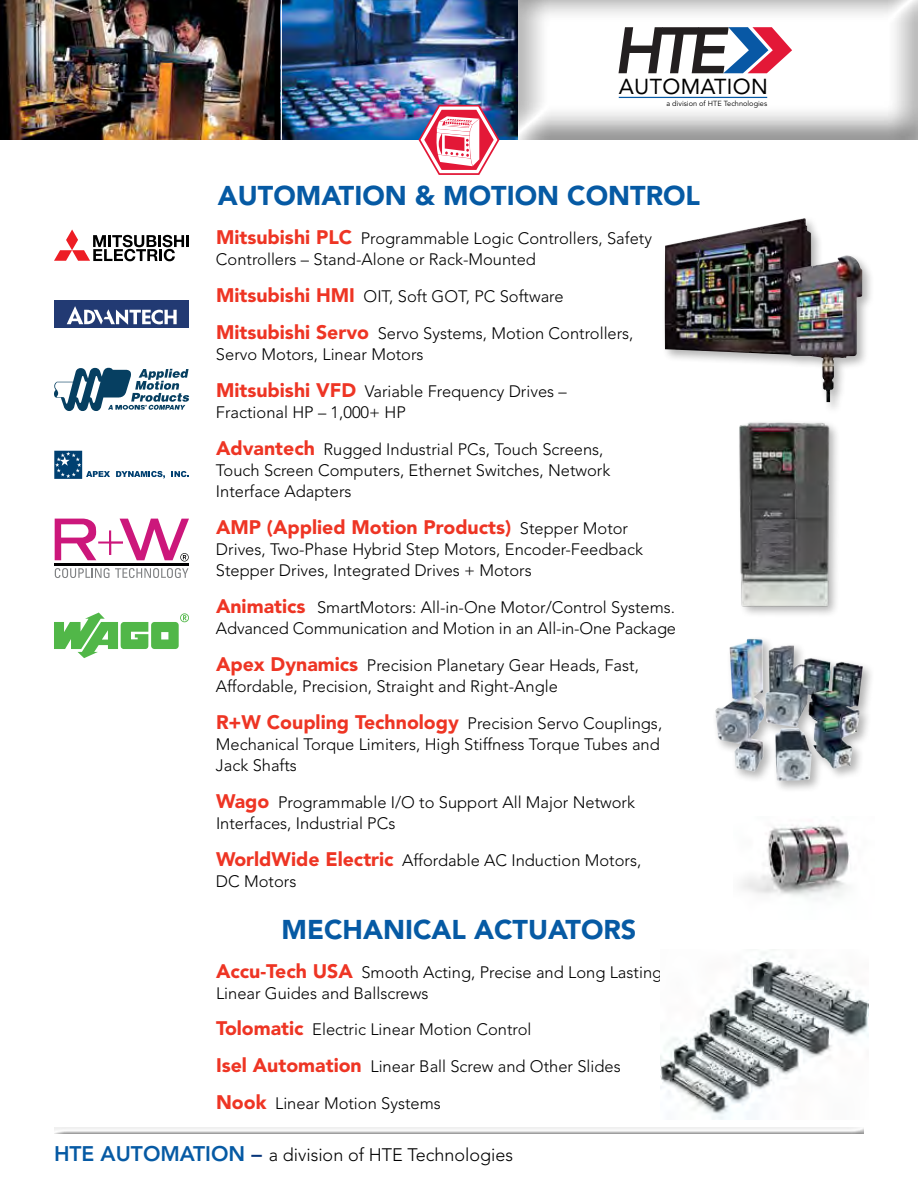
<style>
.page{position:relative;width:918px;height:1188px;background:#fff}
.page>*{position:absolute;margin:0;border:0;box-sizing:border-box;transform-origin:0 0}
.t1{font:900 27px "Avenir LT Std";color:#065aa4}
.t2{font:21.45px "Avenir LT Std";letter-spacing:.015em;color:#000}
.t3{font:900 19.5px "Avenir LT Std";color:#ee3524}
.t4{font:300 18px "Avenir LT Std";color:#000}
.t5{font:300 16.5px/21px "Avenir LT Std";color:#000}
.t6{font:7.35px "Avenir LT Std";color:#000}
.s1{font-weight:900;font-size:19.5px;color:#ee3524}
.s2{font-weight:300;font-size:16.5px;color:#000}
.s3{font-weight:800;font-size:21px;color:#065aa4}
.s4{font-weight:800;font-size:21px;color:#06357a}
</style>
<div class="page">
<div style="left:54px;top:1126px;width:811px;height:9px;background:#000;opacity:.4"></div>
<img style="left:0;top:0;width:281px;height:140px">
<img style="left:282px;top:0;width:236px;height:140px">
<div style="left:518px;top:0;width:400px;height:141px;background:#000;opacity:.6"></div>
<img style="left:741px;top:824px;width:109px;height:73px">
<div style="left:54px;top:301px;width:135px;height:27px;background:#223a73"></div>
<svg style="left:67px;top:306px;width:110px;height:19px"></svg>
<svg style="left:54px;top:613px;width:135px;height:45px"></svg>
<svg style="left:54px;top:230px;width:135px;height:31px"></svg>
<svg style="left:116px;top:471px;width:49px;height:8px"></svg>
<svg style="left:171px;top:471px;width:18px;height:6px"></svg>
<svg style="left:54px;top:451px;width:56px;height:28px"></svg>
<svg style="left:55px;top:568px;width:133px;height:10px"></svg>
<hr style="left:54px;top:563px;width:134px;height:2px;background:#000">
<svg style="left:55px;top:519px;width:134px;height:43px"></svg>
<div style="left:712px;top:636px;width:163px;height:158px;background:#000;opacity:.3"></div>
<img style="left:715px;top:639px;width:73px;height:132px">
<svg style="left:54px;top:368px;width:135px;height:43px"></svg>
<svg style="left:619px;top:27px;width:173px;height:46px"></svg>
<hr style="left:619px;top:97px;width:148px;height:1px;background:#065aa5">
<img style="left:661px;top:952px;width:207px;height:167px">
<div style="left:737px;top:419px;width:104px;height:200px;background:#000;opacity:.3"></div>
<img style="left:738px;top:419px;width:93px;height:192px">
<div style="left:661px;top:215px;width:214px;height:200px;background:#000;opacity:.3"></div>
<img style="left:665px;top:218px;width:169px;height:184px">
<svg style="left:419px;top:105px;width:81px;height:70px"></svg>
<h2 class="t2" style="left:619px;top:74px;width:150px">AUTOMATION</h2>
<p class="t6" style="left:666px;top:100px;width:102px">a division of HTE Technologies</p>
<h1 class="t1" style="left:218px;top:179px;width:484px">AUTOMATION &amp; MOTION CONTROL</h1>
<p class="t5" style="left:216px;top:228px;width:438px"><span class="s1">Mitsubishi PLC</span> Programmable Logic Controllers, Safety<br>Controllers – Stand-Alone or Rack-Mounted</p>
<p class="t5" style="left:216px;top:286px;width:349px"><span class="s1">Mitsubishi HMI</span> OIT, Soft GOT, PC Software</p>
<p class="t5" style="left:216px;top:323px;width:419px"><span class="s1">Mitsubishi Servo</span> Servo Systems, Motion Controllers,<br>Servo Motors, Linear Motors</p>
<p class="t5" style="left:216px;top:381px;width:352px"><span class="s1">Mitsubishi VFD</span> Variable Frequency Drives –<br>Fractional HP – 1,000+ HP</p>
<p class="t5" style="left:216px;top:439px;width:396px"><span class="s1">Advantech</span> Rugged Industrial PCs, Touch Screens,<br>Touch Screen Computers, Ethernet Switches, Network<br>Interface Adapters</p>
<p class="t3" style="left:216px;top:515px;width:414px">AMP (Applied Motion Products) <span class="s2">Stepper Motor</span></p>
<p class="t5" style="left:216px;top:539px;width:429px">Drives, Two-Phase Hybrid Step Motors, Encoder-Feedback<br>Stepper Drives, Integrated Drives + Motors</p>
<p class="t5" style="left:216px;top:597px;width:462px"><span class="s1">Animatics</span> SmartMotors: All-in-One Motor/Control Systems.<br>Advanced Communication and Motion in an All-in-One Package</p>
<p class="t5" style="left:216px;top:655px;width:424px"><span class="s1">Apex Dynamics</span> Precision Planetary Gear Heads, Fast,<br>Affordable, Precision, Straight and Right-Angle</p>
<p class="t5" style="left:216px;top:713px;width:448px"><span class="s1">R+W Coupling Technology</span> Precision Servo Couplings,<br>Mechanical Torque Limiters, High Stiffness Torque Tubes and<br>Jack Shafts</p>
<p class="t5" style="left:216px;top:791px;width:421px"><span class="s1">Wago</span> Programmable I/O to Support All Major Network<br>Interfaces, Industrial PCs</p>
<p class="t5" style="left:216px;top:849px;width:427px"><span class="s1">WorldWide Electric</span> Affordable AC Induction Motors,<br>DC Motors</p>
<h1 class="t1" style="left:282px;top:913px;width:356px">MECHANICAL ACTUATORS</h1>
<p class="t5" style="left:216px;top:961px;width:448px"><span class="s1">Accu-Tech USA</span> Smooth Acting, Precise and Long Lasting<br>Linear Guides and Ballscrews</p>
<p class="t5" style="left:216px;top:1019px;width:317px"><span class="s1">Tolomatic</span> Electric Linear Motion Control</p>
<p class="t5" style="left:216px;top:1056px;width:406px"><span class="s1">Isel Automation</span> Linear Ball Screw and Other Slides</p>
<p class="t5" style="left:216px;top:1093px;width:226px"><span class="s1">Nook</span> Linear Motion Systems</p>
<p class="t4" style="left:54px;top:1144px;width:461px"><span class="s3">HTE AUTOMATION</span> <span class="s4">–</span> a division of HTE Technologies</p>
</div>
